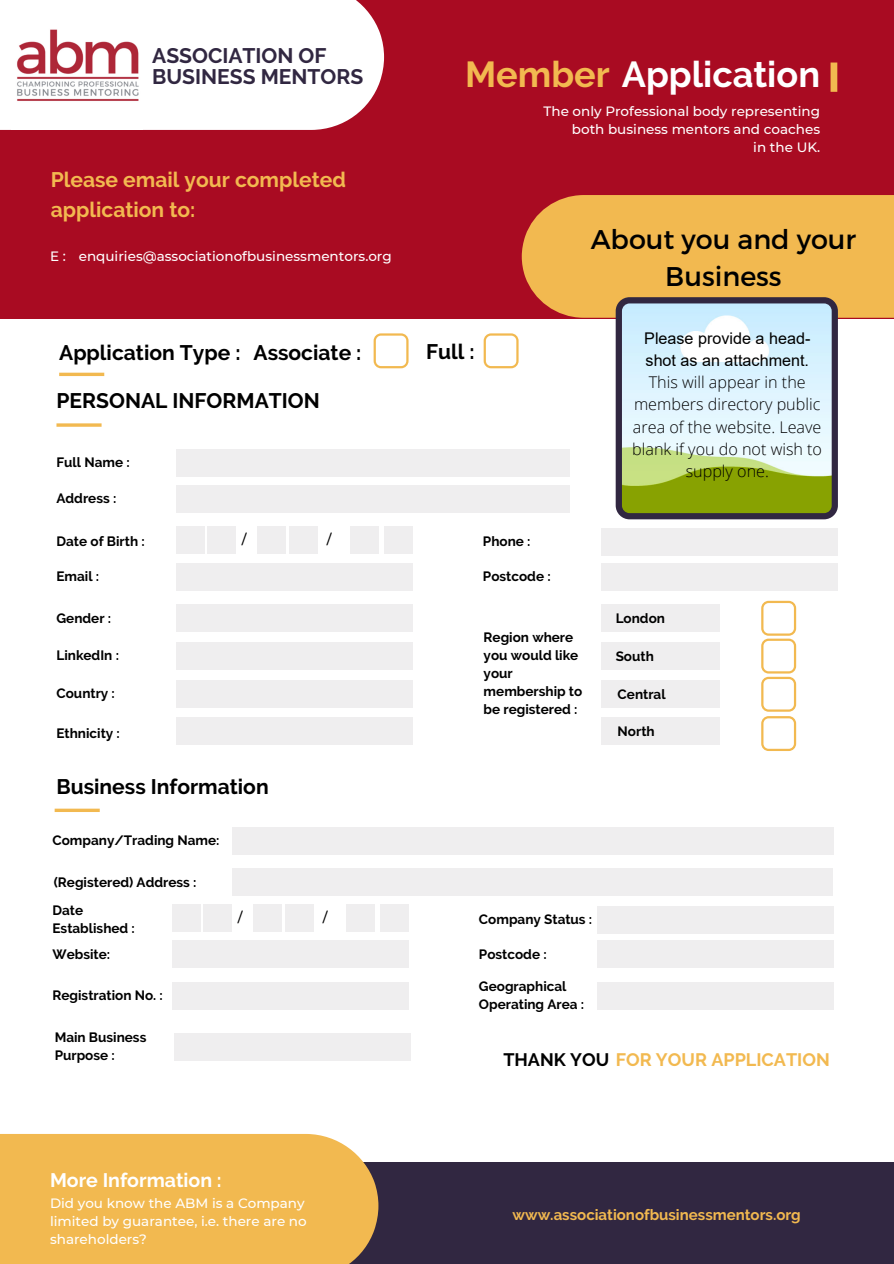
<style>
.page{position:relative;width:894px;height:1264px;background:#fff}
.page>*{position:absolute;margin:0;border:0;box-sizing:border-box;transform-origin:0 0}
.t1{font:700 36px "Raleway";color:#fff}
.t2{font:27px/37.2px "Montserrat";color:#000;text-align:center}
.t3{font:700 21px "Raleway";color:#000}
.t4{font:700 21px/29.2px "Raleway";color:#f2b950}
.t5{font:700 21px/21.5px "Raleway";color:#312741}
.t6{font:700 19.5px "Raleway";color:#fff}
.t7{font:700 18px "Raleway";color:#f2b950}
.t8{font:300 16.2px/22px "Open Sans";color:#000;text-align:center}
.t9{font:700 15px "Raleway";color:#f2b950}
.t10{font:700 13.5px/18px "Raleway";color:#000}
.t11{font:500 13.5px/18px "Montserrat";color:#fff;text-align:right}
.t12{font:500 13.5px "Montserrat";color:#000}
.s1{color:#f2b950}
.s2{font-family:"Arial";font-weight:400}
.s3{color:#000}
</style>
<div class="page">
<div style="left:0;top:0;width:893px;height:318px;background:#a90b22"></div>
<div style="left:521px;top:195px;width:372px;height:123px;background:#f2b950"></div>
<div style="left:830px;top:62px;width:7px;height:30px;background:#f2b950"></div>
<div style="left:0;top:1161px;width:893px;height:102px;background:#312741"></div>
<div style="left:0;top:1134px;width:378px;height:129px;background:#f2b950"></div>
<div style="left:0;top:0;width:384px;height:130px;background:#fff"></div>
<div style="left:176px;top:449px;width:393px;height:27px;background:#efeeef"></div>
<div style="left:176px;top:485px;width:393px;height:27px;background:#efeeef"></div>
<div style="left:176px;top:563px;width:236px;height:27px;background:#efeeef"></div>
<div style="left:176px;top:605px;width:236px;height:27px;background:#efeeef"></div>
<div style="left:176px;top:642px;width:236px;height:27px;background:#efeeef"></div>
<div style="left:176px;top:680px;width:236px;height:27px;background:#efeeef"></div>
<div style="left:176px;top:717px;width:236px;height:27px;background:#efeeef"></div>
<div style="left:601px;top:528px;width:236px;height:27px;background:#efeeef"></div>
<div style="left:601px;top:563px;width:236px;height:27px;background:#efeeef"></div>
<div style="left:601px;top:605px;width:118px;height:27px;background:#efeeef"></div>
<div style="left:601px;top:680px;width:118px;height:27px;background:#efeeef"></div>
<div style="left:601px;top:642px;width:118px;height:27px;background:#efeeef"></div>
<div style="left:601px;top:717px;width:118px;height:27px;background:#efeeef"></div>
<svg style="left:56px;top:423px;width:45px;height:4px"></svg>
<svg style="left:615px;top:297px;width:222px;height:222px;background:#bfd2bb"></svg>
<div style="left:176px;top:526px;width:28px;height:27px;background:#efeeef"></div>
<div style="left:208px;top:526px;width:28px;height:27px;background:#efeeef"></div>
<div style="left:257px;top:526px;width:28px;height:27px;background:#efeeef"></div>
<div style="left:289px;top:526px;width:28px;height:27px;background:#efeeef"></div>
<div style="left:384px;top:526px;width:28px;height:27px;background:#efeeef"></div>
<div style="left:350px;top:526px;width:28px;height:27px;background:#efeeef"></div>
<img style="left:11px;top:0;width:131px;height:129px">
<svg style="left:55px;top:808px;width:45px;height:4px"></svg>
<div style="left:232px;top:827px;width:601px;height:27px;background:#efeeef"></div>
<div style="left:232px;top:868px;width:600px;height:27px;background:#efeeef"></div>
<div style="left:172px;top:940px;width:236px;height:27px;background:#efeeef"></div>
<div style="left:172px;top:982px;width:236px;height:27px;background:#efeeef"></div>
<div style="left:597px;top:906px;width:236px;height:27px;background:#efeeef"></div>
<div style="left:597px;top:940px;width:236px;height:27px;background:#efeeef"></div>
<div style="left:597px;top:982px;width:236px;height:27px;background:#efeeef"></div>
<div style="left:172px;top:904px;width:28px;height:27px;background:#efeeef"></div>
<div style="left:204px;top:904px;width:28px;height:27px;background:#efeeef"></div>
<div style="left:253px;top:904px;width:28px;height:27px;background:#efeeef"></div>
<div style="left:285px;top:904px;width:28px;height:27px;background:#efeeef"></div>
<div style="left:380px;top:904px;width:28px;height:27px;background:#efeeef"></div>
<div style="left:346px;top:904px;width:28px;height:27px;background:#efeeef"></div>
<div style="left:174px;top:1033px;width:236px;height:27px;background:#efeeef"></div>
<svg style="left:59px;top:372px;width:45px;height:4px"></svg>
<svg style="left:373px;top:333px;width:35px;height:35px"></svg>
<svg style="left:483px;top:333px;width:35px;height:35px"></svg>
<svg style="left:761px;top:601px;width:34px;height:150px"></svg>
<p class="t5" style="left:152px;top:45px;width:212px">ASSOCIATION OF<br>BUSINESS MENTORS</p>
<p class="t4" style="left:51px;top:165px;width:297px">Please email your completed application to:</p>
<p class="t11" style="left:50px;top:247px;width:17px">E :</p>
<p class="t11" style="left:79px;top:247px;width:314px">enquiries@associationofbusinessmentors.org</p>
<p class="t1" style="left:465px;top:53px;width:356px"><span class="s1">Member</span> Application</p>
<p class="t11" style="left:543px;top:102px;width:278px">The only Professional body representing both business mentors and coaches</p>
<p class="t11" style="left:753px;top:138px;width:68px">in the UK.</p>
<p class="t2" style="left:590px;top:219px;width:267px">About you and your<br>Business</p>
<p class="t3" style="left:59px;top:340px;width:183px">Application Type :</p>
<p class="t3" style="left:253px;top:340px;width:109px">Associate :</p>
<p class="t3" style="left:426px;top:339px;width:50px">Full :</p>
<p class="t3" style="left:56px;top:388px;width:265px">PERSONAL INFORMATION</p>
<p class="t10" style="left:56px;top:453px;width:75px">Full Name :</p>
<p class="t10" style="left:56px;top:489px;width:61px">Address :</p>
<p class="t10" style="left:56px;top:532px;width:90px">Date of Birth :</p>
<p class="t10" style="left:56px;top:567px;width:44px">Email :</p>
<p class="t10" style="left:56px;top:609px;width:56px">Gender :</p>
<p class="t10" style="left:56px;top:646px;width:64px">LinkedIn :</p>
<p class="t10" style="left:56px;top:684px;width:60px">Country :</p>
<p class="t10" style="left:56px;top:724px;width:65px">Ethnicity :</p>
<p class="t12" style="left:242px;top:531px;width:6px">/</p>
<p class="t12" style="left:327px;top:531px;width:6px">/</p>
<p class="t3" style="left:56px;top:774px;width:214px">Business Information</p>
<p class="t10" style="left:52px;top:831px;width:168px">Company/Trading Name:</p>
<p class="t10" style="left:54px;top:873px;width:144px">(Registered) Address :</p>
<p class="t10" style="left:52px;top:901px;width:84px">Date<br>Established :</p>
<p class="t10" style="left:52px;top:944px;width:59px">Website:</p>
<p class="t10" style="left:52px;top:986px;width:112px">Registration No. :</p>
<p class="t12" style="left:238px;top:908px;width:6px">/</p>
<p class="t12" style="left:323px;top:908px;width:6px">/</p>
<p class="t10" style="left:483px;top:532px;width:49px">Phone :</p>
<p class="t10" style="left:483px;top:567px;width:69px">Postcode :</p>
<p class="t10" style="left:483px;top:628px;width:100px">Region where you would like your membership to be registered :</p>
<p class="t10" style="left:479px;top:910px;width:115px">Company Status :</p>
<p class="t10" style="left:479px;top:944px;width:69px">Postcode :</p>
<p class="t10" style="left:479px;top:977px;width:107px">Geographical<br>Operating Area :</p>
<p class="t8" style="left:632px;top:327px;width:191px"><span class="s2">Please provide a head&shy;shot as an attachment.<br></span>This will appear in the members directory public area of the website. Leave blank if you do not wish to supply one.</p>
<p class="t10" style="left:615px;top:609px;width:51px">London</p>
<p class="t10" style="left:615px;top:646px;width:40px">South</p>
<p class="t10" style="left:617px;top:685px;width:49px">Central</p>
<p class="t10" style="left:617px;top:721px;width:39px">North</p>
<p class="t10" style="left:55px;top:1028px;width:93px">Main Business<br>Purpose :</p>
<p class="t6" style="left:50px;top:1168px;width:173px">More Information :</p>
<p class="t11" style="left:50px;top:1194px;width:258px;text-align:left">Did you know the ABM is a Company limited by guarantee, i.e. there are no shareholders?</p>
<p class="t7" style="left:503px;top:1049px;width:328px"><span class="s3">THANK YOU</span> FOR YOUR APPLICATION</p>
<p class="t9" style="left:512px;top:1205px;width:290px">www.associationofbusinessmentors.org</p>
</div>
